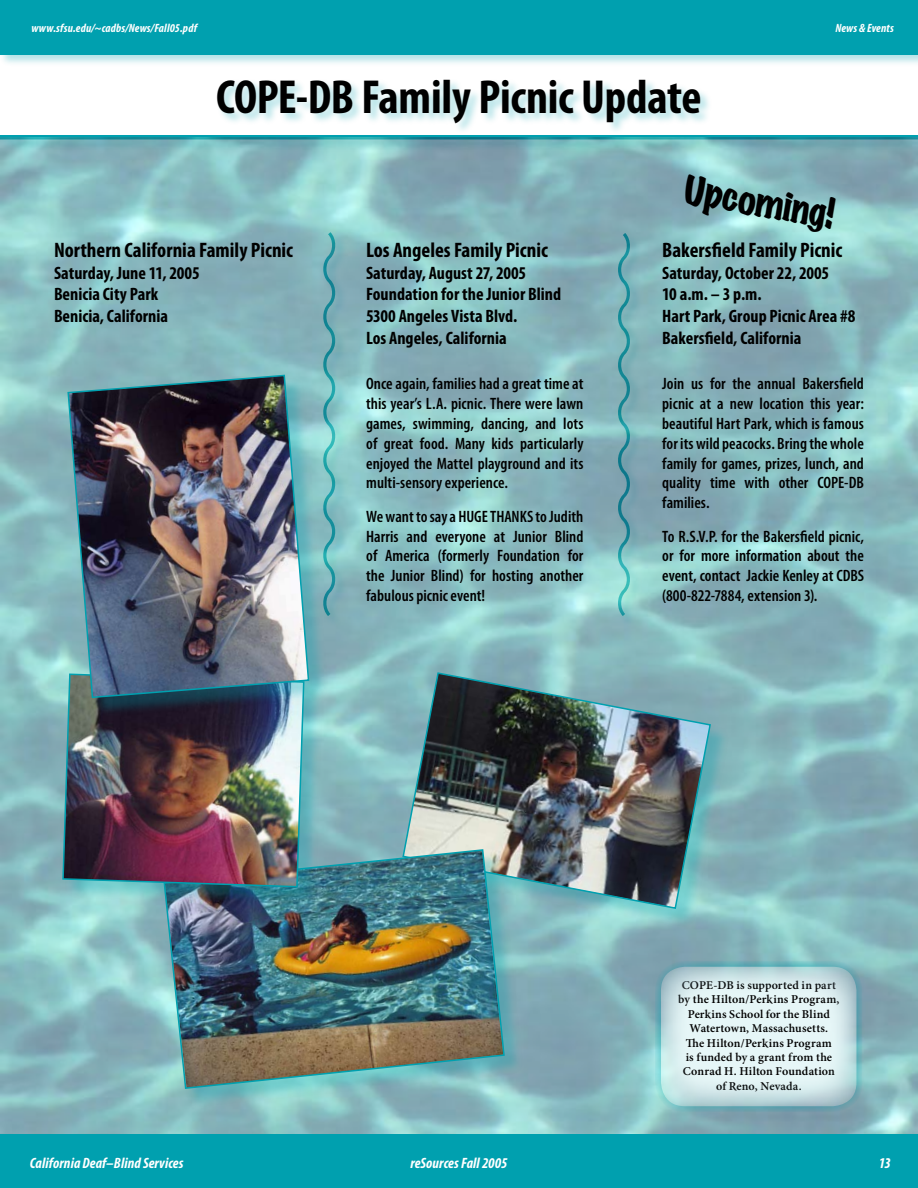
<style>
.page{position:relative;width:918px;height:1188px;background:#fff}
.page>*{position:absolute;margin:0;border:0;box-sizing:border-box;transform-origin:0 0}
.t1{font:700 condensed 48px "Myriad Pro";letter-spacing:-.005em;color:#000}
.t2{font:expanded 36px "Marker Felt";color:#000}
.t3{font:700 condensed 21px "Myriad Pro";color:#000}
.t4{font:700 condensed 18px/21.6px "Myriad Pro";color:#000}
.t5{font:600 condensed 16.5px/19.8px "Myriad Pro";color:#000;text-align:justify}
.t6{font:italic 700 condensed 15px "Myriad Pro";letter-spacing:.005em;color:#fff}
.t7{font:600 12px/14.4px "Minion Pro";letter-spacing:.01em;color:#000;text-align:center}
.t8{font:italic 700 condensed 12px "Myriad Pro";letter-spacing:.015em;color:#fff}
</style>
<div class="page">
<div style="left:0;top:1134px;width:918px;height:54px;background:#00a0af"></div>
<div style="left:216px;top:77px;width:498px;height:59px;background:#00a0af;opacity:.3"></div>
<div style="left:0;top:134px;width:918px;height:19px;background:#fefefe"></div>
<div style="left:0;top:135px;width:918px;height:5px;background:#00a0af"></div>
<div style="left:0;top:0;width:918px;height:68px;background:#00a0af;opacity:.3"></div>
<div style="left:0;top:0;width:918px;height:54px;background:#00a0af"></div>
<img style="left:0;top:137px;width:918px;height:996px">
<svg style="left:658px;top:964px;width:202px;height:145px;background:#d6eaec"></svg>
<div style="left:655px;top:961px;width:207px;height:151px;border:6px solid #00a0af;border-radius:27px"></div>
<div style="left:404px;top:674px;width:326px;height:254px;background:#00a0af;opacity:.3"></div>
<img style="left:401px;top:671px;width:311px;height:239px">
<div style="left:165px;top:850px;width:359px;height:259px;background:#00a0af;opacity:.3"></div>
<img style="left:163px;top:848px;width:343px;height:242px">
<div style="left:64px;top:675px;width:261px;height:233px;background:#00a0af;opacity:.3"></div>
<img style="left:62px;top:673px;width:243px;height:215px">
<div style="left:69px;top:376px;width:260px;height:341px;background:#00a0af;opacity:.3"></div>
<img style="left:67px;top:374px;width:243px;height:325px">
<p class="t8" style="left:32px;top:20px;width:167px">www.sfsu.edu/~cadbs/News/Fall05.pdf</p>
<p class="t8" style="left:835px;top:20px;width:60px">News &amp; Events</p>
<h1 class="t1" style="left:216px;top:67px;width:487px">COPE-DB Family Picnic Update</h1>
<p class="t3" style="left:54px;top:237px;width:241px">Northern California Family Picnic</p>
<p class="t4" style="left:54px;top:262px;width:147px">Saturday, June 11, 2005<br>Benicia City Park<br>Benicia, California</p>
<p class="t3" style="left:366px;top:237px;width:183px">Los Angeles Family Picnic</p>
<p class="t4" style="left:366px;top:262px;width:197px">Saturday, August 27, 2005<br>Foundation for the Junior Blind<br>5300 Angeles Vista Blvd.<br>Los Angeles, California</p>
<p class="t5" style="left:366px;top:374px;width:219px">Once again, families had a great time at this year’s L.A. picnic. There were lawn games, swimming, dancing, and lots of great food. Many kids particularly enjoyed the Mattel playground and its multi-sensory experience.</p>
<p class="t5" style="left:366px;top:506px;width:219px">We want to say a HUGE THANKS to Judith Harris and everyone at Junior Blind of America (formerly Foundation for the Junior Blind) for hosting another fabulous picnic event!</p>
<h2 class="t2" style="left:688px;top:170px;width:153px;rotate:10deg">Upcoming!</h2>
<p class="t3" style="left:662px;top:237px;width:182px">Bakersfield Family Picnic</p>
<p class="t4" style="left:662px;top:262px;width:195px">Saturday, October 22, 2005<br>10 a.m. – 3 p.m.<br>Hart Park, Group Picnic Area #8<br>Bakersfield, California</p>
<p class="t5" style="left:662px;top:374px;width:203px">Join us for the annual Bakersfield picnic at a new location this year: beautiful Hart Park, which is famous for its wild peacocks. Bring the whole family for games, prizes, lunch, and quality time with other COPE-DB families.</p>
<p class="t5" style="left:662px;top:526px;width:203px">To R.S.V.P. for the Bakersfield picnic, or for more information about the event, contact Jackie Kenley at CDBS (800-822-7884, extension 3).</p>
<p class="t7" style="left:678px;top:978px;width:163px">COPE-DB is supported in part by the Hilton/Perkins Program,<br>Perkins School for the Blind<br>Watertown, Massachusetts.<br>The Hilton/Perkins Program<br>is funded by a grant from the<br>Conrad H. Hilton Foundation of Reno, Nevada.</p>
<p class="t6" style="left:30px;top:1154px;width:155px">California Deaf–Blind Services</p>
<p class="t6" style="left:410px;top:1154px;width:99px">reSources Fall 2005</p>
<p class="t6" style="left:879px;top:1154px;width:14px">13</p>
</div>
